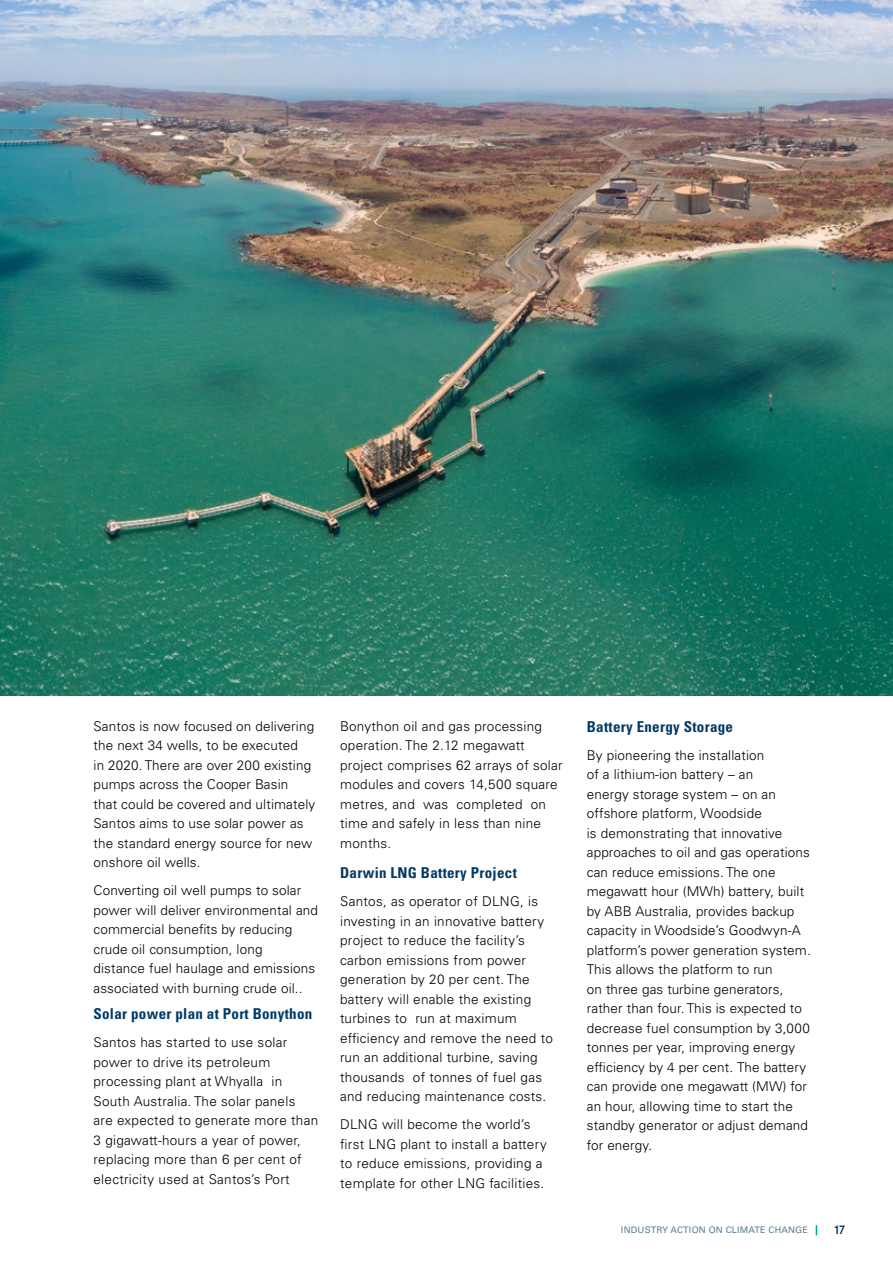
<style>
.page{position:relative;width:893px;height:1263px;background:#fff}
.page>*{position:absolute;margin:0;border:0;box-sizing:border-box;transform-origin:0 0}
.t1{font:700 condensed 15px "Univers LT Std";letter-spacing:.02em;color:#003a65}
.t2{font:300 13.5px/19.5px "Univers LT Std";letter-spacing:.01em;color:#000}
.t3{font:500 12px "GT Walsheim";color:#003a65}
.t4{font:9px "Univers LT Std";letter-spacing:.02em;color:#587c92}
</style>
<div class="page">
<img style="left:0;top:0;width:893px;height:695px">
<p class="t2" style="left:94px;top:716px;width:223px">Santos is now focused on delivering the next 34 wells, to be executed<br>in 2020. There are over 200 existing pumps across the Cooper Basin that could be covered and ultimately<br>Santos aims to use solar power as the standard energy source for new onshore oil wells.</p>
<p class="t2" style="left:94px;top:880px;width:226px">Converting oil well pumps to solar power will deliver environmental and commercial benefits by reducing crude oil consumption, long<br>distance fuel haulage and emissions associated with burning crude oil..</p>
<p class="t1" style="left:94px;top:1004px;width:220px">Solar power plan at Port Bonython</p>
<p class="t2" style="left:94px;top:1032px;width:226px">Santos has started to use solar power to drive its petroleum processing plant at Whyalla in<br>South Australia. The solar panels<br>are expected to generate more than<br>3 gigawatt-hours a year of power, replacing more than 6 per cent of electricity used at Santos’s Port</p>
<p class="t2" style="left:340px;top:716px;width:224px">Bonython oil and gas processing operation. The 2.12 megawatt project comprises 62 arrays of solar modules and covers 14,500 square metres, and was completed on time and safely in less than nine months.</p>
<p class="t1" style="left:340px;top:864px;width:178px">Darwin LNG Battery Project</p>
<p class="t2" style="left:340px;top:892px;width:214px">Santos, as operator of DLNG, is investing in an innovative battery project to reduce the facility’s carbon emissions from power generation by 20 per cent. The battery will enable the existing turbines to run at maximum efficiency and remove the need to run an additional turbine, saving thousands of tonnes of fuel gas and reducing maintenance costs.</p>
<p class="t2" style="left:340px;top:1115px;width:208px">DLNG will become the world’s first LNG plant to install a battery to reduce emissions, providing a template for other LNG facilities.</p>
<p class="t1" style="left:587px;top:717px;width:148px">Battery Energy Storage</p>
<p class="t2" style="left:587px;top:745px;width:226px">By pioneering the installation<br>of a lithium-ion battery – an<br>energy storage system – on an offshore platform, Woodside<br>is demonstrating that innovative approaches to oil and gas operations can reduce emissions. The one megawatt hour (MWh) battery, built by ABB Australia, provides backup capacity in Woodside’s Goodwyn-A platform’s power generation system.<br>This allows the platform to run<br>on three gas turbine generators, rather than four. This is expected to decrease fuel consumption by 3,000 tonnes per year, improving energy efficiency by 4 per cent. The battery can provide one megawatt (MW) for an hour, allowing time to start the standby generator or adjust demand for energy.</p>
<p class="t4" style="left:621px;top:1224px;width:188px">INDUSTRY ACTION ON CLIMATE CHANGE</p>
<p class="t3" style="left:834px;top:1222px;width:12px">17</p>
</div>
